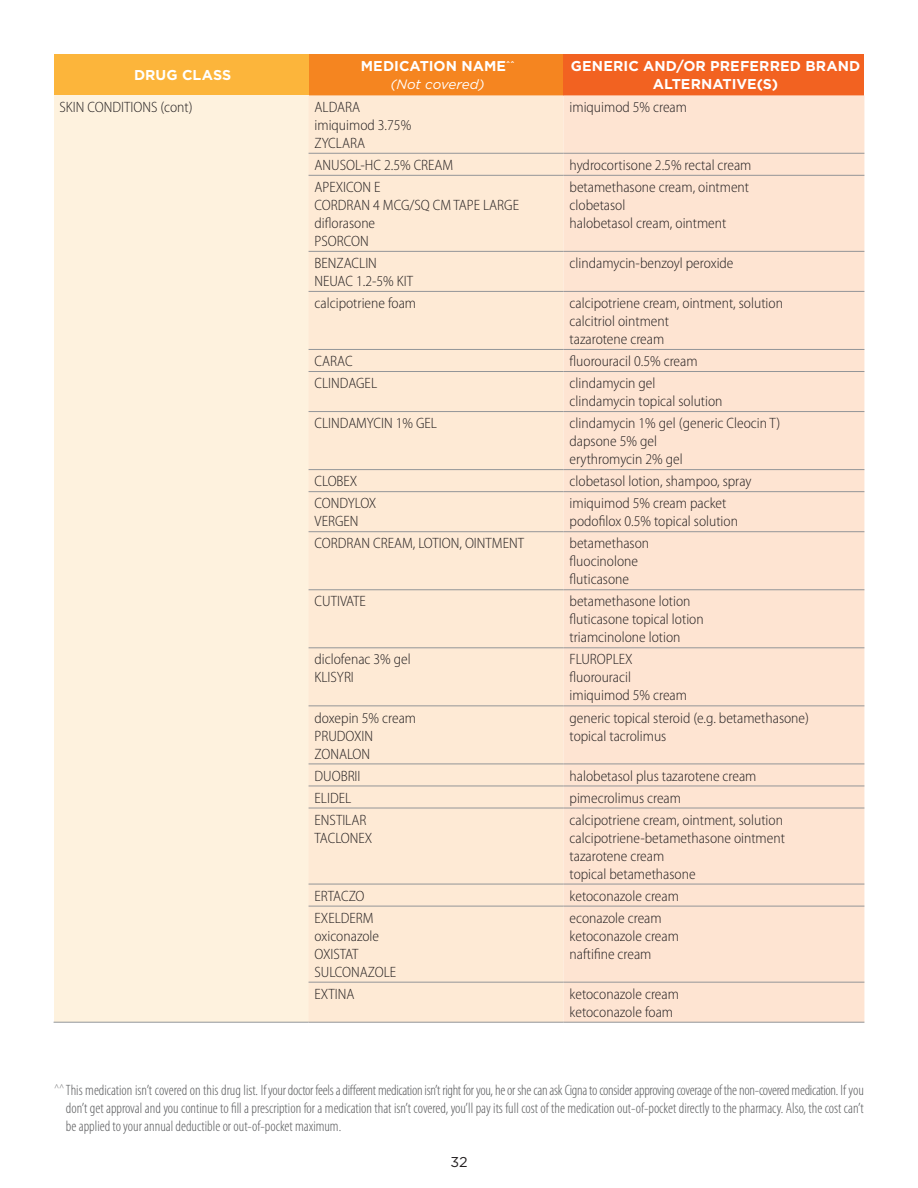
<style>
.page{position:relative;width:918px;height:1188px;background:#fff}
.page>*{position:absolute;margin:0;border:0;box-sizing:border-box;transform-origin:0 0}
.t1{font:300 semi-condensed 15px "Myriad Pro";color:#231f20}
.NB-Legal_copy_Cat{font:300 condensed 15px/18px "Myriad Pro";color:#57585a;text-align:justify}
.Table_column_header{font:700 14.25px/18px "Gotham";letter-spacing:.005em;color:#fff;text-align:center}
.t2{font:14.25px "Gotham";color:#231f20}
.Table_column_header-2{font:italic 13.5px "Gotham";color:#fff}
</style>
<div class="page">
<div style="left:54px;top:54px;width:255px;height:41px;background:#fcb53b"></div>
<div style="left:309px;top:54px;width:255px;height:41px;background:#f58520"></div>
<div style="left:564px;top:54px;width:300px;height:41px;background:#f26221"></div>
<div style="left:54px;top:95px;width:255px;height:927px;background:#fef2de"></div>
<div style="left:309px;top:95px;width:255px;height:927px;background:#feead5"></div>
<div style="left:564px;top:95px;width:300px;height:927px;background:#fee4d2"></div>
<hr style="left:54px;top:1022px;width:255px;height:1px;background:#939598">
<hr style="left:309px;top:153px;width:255px;height:1px;background:#939598">
<hr style="left:564px;top:153px;width:300px;height:1px;background:#939598">
<hr style="left:309px;top:175px;width:255px;height:1px;background:#939598">
<hr style="left:564px;top:175px;width:300px;height:1px;background:#939598">
<hr style="left:309px;top:251px;width:255px;height:1px;background:#939598">
<hr style="left:564px;top:251px;width:300px;height:1px;background:#939598">
<hr style="left:309px;top:291px;width:255px;height:1px;background:#939598">
<hr style="left:564px;top:291px;width:300px;height:1px;background:#939598">
<hr style="left:309px;top:349px;width:255px;height:1px;background:#939598">
<hr style="left:564px;top:349px;width:300px;height:1px;background:#939598">
<hr style="left:309px;top:371px;width:255px;height:1px;background:#939598">
<hr style="left:564px;top:371px;width:300px;height:1px;background:#939598">
<hr style="left:309px;top:411px;width:255px;height:1px;background:#939598">
<hr style="left:564px;top:411px;width:300px;height:1px;background:#939598">
<hr style="left:309px;top:469px;width:255px;height:1px;background:#939598">
<hr style="left:564px;top:469px;width:300px;height:1px;background:#939598">
<hr style="left:309px;top:491px;width:255px;height:1px;background:#939598">
<hr style="left:564px;top:491px;width:300px;height:1px;background:#939598">
<hr style="left:309px;top:531px;width:255px;height:1px;background:#939598">
<hr style="left:564px;top:531px;width:300px;height:1px;background:#939598">
<hr style="left:309px;top:590px;width:255px;height:1px;background:#939598">
<hr style="left:564px;top:590px;width:300px;height:1px;background:#939598">
<hr style="left:309px;top:648px;width:255px;height:1px;background:#939598">
<hr style="left:564px;top:648px;width:300px;height:1px;background:#939598">
<hr style="left:309px;top:706px;width:255px;height:1px;background:#939598">
<hr style="left:564px;top:706px;width:300px;height:1px;background:#939598">
<hr style="left:309px;top:764px;width:255px;height:1px;background:#939598">
<hr style="left:564px;top:764px;width:300px;height:1px;background:#939598">
<hr style="left:309px;top:786px;width:255px;height:1px;background:#939598">
<hr style="left:564px;top:786px;width:300px;height:1px;background:#939598">
<hr style="left:309px;top:808px;width:255px;height:1px;background:#939598">
<hr style="left:564px;top:808px;width:300px;height:1px;background:#939598">
<hr style="left:309px;top:884px;width:255px;height:1px;background:#939598">
<hr style="left:564px;top:884px;width:300px;height:1px;background:#939598">
<hr style="left:309px;top:906px;width:255px;height:1px;background:#939598">
<hr style="left:564px;top:906px;width:300px;height:1px;background:#939598">
<hr style="left:309px;top:982px;width:255px;height:1px;background:#939598">
<hr style="left:564px;top:982px;width:300px;height:1px;background:#939598">
<hr style="left:309px;top:1022px;width:255px;height:1px;background:#939598">
<hr style="left:564px;top:1022px;width:300px;height:1px;background:#939598">
<p class="Table_column_header" style="left:134px;top:66px;width:99px">DRUG CLASS</p>
<p class="Table_column_header" style="left:361px;top:57px;width:155px">MEDICATION NAME<sup>^^</sup></p>
<p class="Table_column_header-2" style="left:391px;top:76px;width:96px">(Not covered)</p>
<p class="t1" style="left:60px;top:99px;width:135px">SKIN CONDITIONS (cont)</p>
<p class="t1" style="left:315px;top:99px;width:47px">ALDARA</p>
<p class="t1" style="left:315px;top:117px;width:98px">imiquimod 3.75%</p>
<p class="t1" style="left:315px;top:135px;width:52px">ZYCLARA</p>
<p class="Table_column_header" style="left:571px;top:57px;width:291px">GENERIC AND/OR PREFERRED BRAND<br>ALTERNATIVE(S)</p>
<p class="t1" style="left:570px;top:99px;width:119px">imiquimod 5% cream</p>
<p class="t1" style="left:315px;top:157px;width:140px">ANUSOL-HC 2.5% CREAM</p>
<p class="t1" style="left:570px;top:157px;width:183px">hydrocortisone 2.5% rectal cream</p>
<p class="t1" style="left:315px;top:179px;width:68px">APEXICON E</p>
<p class="t1" style="left:315px;top:197px;width:206px">CORDRAN 4 MCG/SQ CM TAPE LARGE</p>
<p class="t1" style="left:315px;top:215px;width:62px">diflorasone</p>
<p class="t1" style="left:315px;top:233px;width:56px">PSORCON</p>
<p class="t1" style="left:570px;top:179px;width:181px">betamethasone cream, ointment</p>
<p class="t1" style="left:570px;top:197px;width:57px">clobetasol</p>
<p class="t1" style="left:570px;top:215px;width:158px">halobetasol cream, ointment</p>
<p class="t1" style="left:315px;top:255px;width:64px">BENZACLIN</p>
<p class="t1" style="left:315px;top:273px;width:100px">NEUAC 1.2-5% KIT</p>
<p class="t1" style="left:570px;top:255px;width:165px">clindamycin-benzoyl peroxide</p>
<p class="t1" style="left:315px;top:295px;width:103px">calcipotriene foam</p>
<p class="t1" style="left:570px;top:295px;width:215px">calcipotriene cream, ointment, solution</p>
<p class="t1" style="left:570px;top:313px;width:101px">calcitriol ointment</p>
<p class="t1" style="left:570px;top:331px;width:96px">tazarotene cream</p>
<p class="t1" style="left:315px;top:353px;width:40px">CARAC</p>
<p class="t1" style="left:570px;top:353px;width:130px">fluorouracil 0.5% cream</p>
<p class="t1" style="left:315px;top:375px;width:64px">CLINDAGEL</p>
<p class="t1" style="left:570px;top:375px;width:87px">clindamycin gel</p>
<p class="t1" style="left:570px;top:393px;width:155px">clindamycin topical solution</p>
<p class="t1" style="left:315px;top:415px;width:124px">CLINDAMYCIN 1% GEL</p>
<p class="t1" style="left:570px;top:415px;width:212px">clindamycin 1% gel (generic Cleocin T)</p>
<p class="t1" style="left:570px;top:433px;width:89px">dapsone 5% gel</p>
<p class="t1" style="left:570px;top:451px;width:115px">erythromycin 2% gel</p>
<p class="t1" style="left:315px;top:473px;width:44px">CLOBEX</p>
<p class="t1" style="left:570px;top:473px;width:183px">clobetasol lotion, shampoo, spray</p>
<p class="t1" style="left:315px;top:495px;width:63px">CONDYLOX</p>
<p class="t1" style="left:315px;top:513px;width:46px">VERGEN</p>
<p class="t1" style="left:570px;top:495px;width:158px">imiquimod 5% cream packet</p>
<p class="t1" style="left:570px;top:513px;width:170px">podofilox 0.5% topical solution</p>
<p class="t1" style="left:315px;top:535px;width:211px">CORDRAN CREAM, LOTION, OINTMENT</p>
<p class="t1" style="left:570px;top:535px;width:81px">betamethason</p>
<p class="t1" style="left:570px;top:553px;width:70px">fluocinolone</p>
<p class="t1" style="left:570px;top:571px;width:61px">fluticasone</p>
<p class="t1" style="left:315px;top:593px;width:53px">CUTIVATE</p>
<p class="t1" style="left:570px;top:593px;width:123px">betamethasone lotion</p>
<p class="t1" style="left:570px;top:611px;width:136px">fluticasone topical lotion</p>
<p class="t1" style="left:570px;top:629px;width:112px">triamcinolone lotion</p>
<p class="t1" style="left:315px;top:651px;width:98px">diclofenac 3% gel</p>
<p class="t1" style="left:315px;top:669px;width:41px">KLISYRI</p>
<p class="t1" style="left:570px;top:651px;width:65px">FLUROPLEX</p>
<p class="t1" style="left:570px;top:669px;width:63px">fluorouracil</p>
<p class="t1" style="left:570px;top:687px;width:119px">imiquimod 5% cream</p>
<p class="t1" style="left:315px;top:709px;width:103px">doxepin 5% cream</p>
<p class="t1" style="left:315px;top:727px;width:60px">PRUDOXIN</p>
<p class="t1" style="left:315px;top:745px;width:57px">ZONALON</p>
<p class="t1" style="left:570px;top:709px;width:241px">generic topical steroid (e.g. betamethasone)</p>
<p class="t1" style="left:570px;top:727px;width:98px">topical tacrolimus</p>
<p class="t1" style="left:315px;top:767px;width:48px">DUOBRII</p>
<p class="t1" style="left:570px;top:767px;width:188px">halobetasol plus tazarotene cream</p>
<p class="t1" style="left:315px;top:790px;width:38px">ELIDEL</p>
<p class="t1" style="left:570px;top:790px;width:113px">pimecrolimus cream</p>
<p class="t1" style="left:315px;top:812px;width:53px">ENSTILAR</p>
<p class="t1" style="left:315px;top:830px;width:59px">TACLONEX</p>
<p class="t1" style="left:570px;top:812px;width:215px">calcipotriene cream, ointment, solution</p>
<p class="t1" style="left:570px;top:830px;width:217px">calcipotriene-betamethasone ointment</p>
<p class="t1" style="left:570px;top:848px;width:96px">tazarotene cream</p>
<p class="t1" style="left:570px;top:866px;width:128px">topical betamethasone</p>
<p class="t1" style="left:315px;top:888px;width:52px">ERTACZO</p>
<p class="t1" style="left:570px;top:888px;width:111px">ketoconazole cream</p>
<p class="t1" style="left:315px;top:910px;width:61px">EXELDERM</p>
<p class="t1" style="left:315px;top:928px;width:66px">oxiconazole</p>
<p class="t1" style="left:315px;top:946px;width:46px">OXISTAT</p>
<p class="t1" style="left:315px;top:964px;width:83px">SULCONAZOLE</p>
<p class="t1" style="left:570px;top:910px;width:94px">econazole cream</p>
<p class="t1" style="left:570px;top:928px;width:111px">ketoconazole cream</p>
<p class="t1" style="left:570px;top:946px;width:83px">naftifine cream</p>
<p class="t1" style="left:315px;top:986px;width:41px">EXTINA</p>
<p class="t1" style="left:570px;top:986px;width:111px">ketoconazole cream</p>
<p class="t1" style="left:570px;top:1004px;width:105px">ketoconazole foam</p>
<p class="NB-Legal_copy_Cat" style="left:66px;top:1081px;width:799px;text-indent:-12px"><sup>^^</sup> This medication isn’t covered on this drug list. If your doctor feels a different medication isn’t right for you, he or she can ask Cigna to consider approving coverage of the non-covered medication. If you don’t get approval and you continue to fill a prescription for a medication that isn’t covered, you’ll pay its full cost of the medication out-of-pocket directly to the pharmacy. Also, the cost can’t be applied to your annual deductible or out-of-pocket maximum.</p>
<p class="t2" style="left:450px;top:1153px;width:19px">32</p>
</div>
